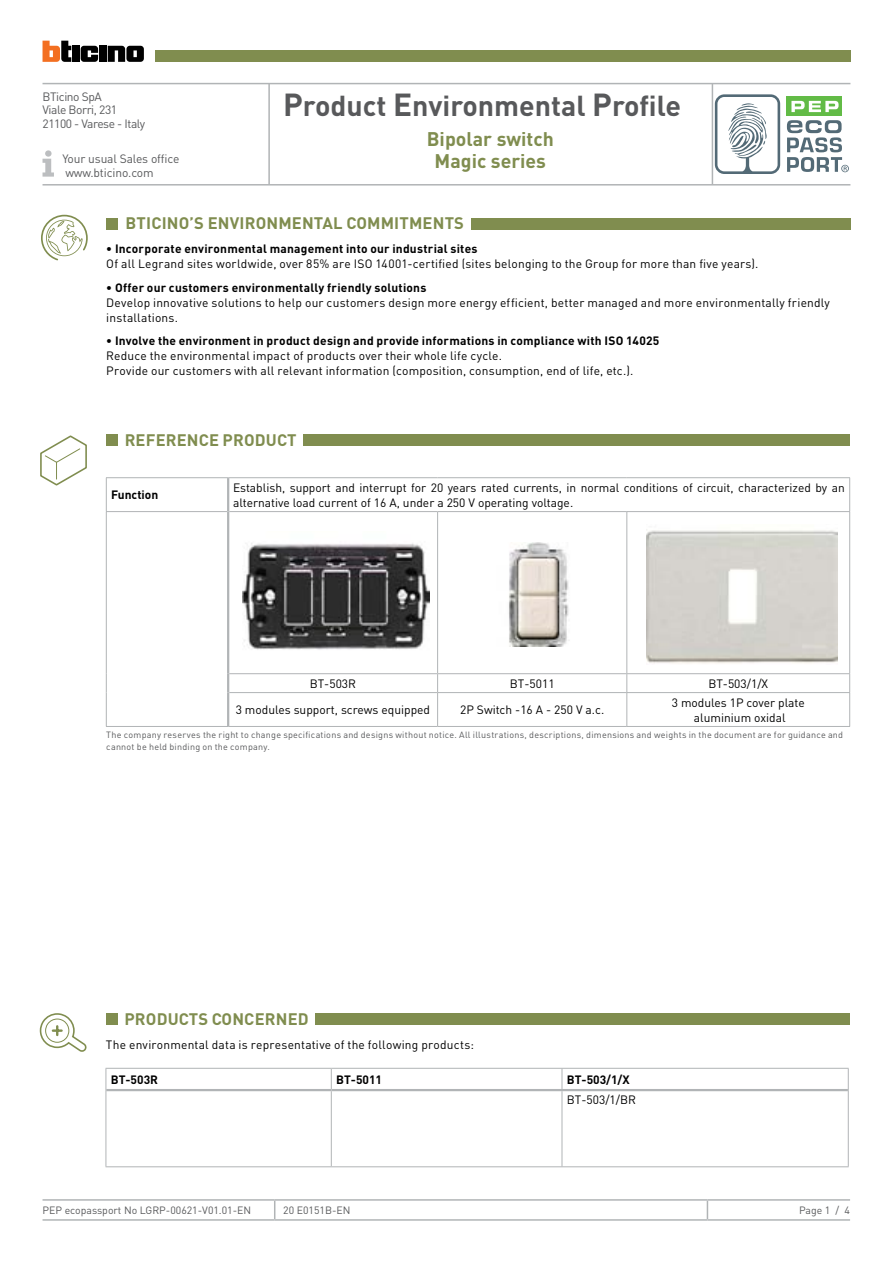
<style>
.page{position:relative;width:893px;height:1263px;background:#fff}
.page>*{position:absolute;margin:0;border:0;box-sizing:border-box;transform-origin:0 0}
.t1{font:700 28.5px "DIN Pro";color:#58595b}
.t2{font:700 19.5px/22.5px "DIN Pro";color:#808d4f;text-align:center}
.t3{font:700 16.5px "DIN Pro";letter-spacing:.01em;color:#808d4f}
.t4{font:12px/15px "DIN Pro";letter-spacing:.015em;color:#000}
.t5{font:700 12px "DIN Pro";letter-spacing:.015em;color:#000}
.t6{font:12px/13.5px "DIN Pro";letter-spacing:-.035em;color:#58595b}
.t7{font:12px/13.5px "DIN Pro";letter-spacing:-.01em;color:#58595b}
.t8{font:10.5px "DIN Pro";color:#58595b}
.t9{font:9px/12px "DIN Pro";letter-spacing:.025em;color:#58595b}
.s1{font-size:31.5px}
</style>
<div class="page">
<hr style="left:43px;top:1199px;width:232px;height:2px;background:#b1b4b6">
<hr style="left:275px;top:1199px;width:432px;height:2px;background:#b1b4b6">
<svg style="left:274px;top:1201px;width:1px;height:18px"></svg>
<hr style="left:707px;top:1199px;width:143px;height:2px;background:#b1b4b6">
<svg style="left:707px;top:1201px;width:1px;height:18px"></svg>
<hr style="left:43px;top:1219px;width:232px;height:2px;background:#b1b4b6">
<hr style="left:275px;top:1219px;width:432px;height:2px;background:#b1b4b6">
<hr style="left:707px;top:1219px;width:143px;height:2px;background:#b1b4b6">
<div style="left:786px;top:97px;width:56px;height:19px;background:#62bb46"></div>
<svg style="left:791px;top:101px;width:47px;height:11px"></svg>
<svg style="left:715px;top:94px;width:65px;height:80px"></svg>
<svg style="left:787px;top:120px;width:62px;height:52px"></svg>
<hr style="left:43px;top:83px;width:807px;height:1px;background:#b1b4b6">
<hr style="left:43px;top:184px;width:807px;height:2px;background:#b1b4b6">
<hr style="left:268px;top:84px;width:2px;height:100px;background:#b1b4b6">
<hr style="left:712px;top:84px;width:1px;height:100px;background:#b1b4b6">
<div style="left:155px;top:50px;width:695px;height:12px;background:#808d4f"></div>
<svg style="left:43px;top:150px;width:11px;height:27px"></svg>
<svg style="left:41px;top:215px;width:47px;height:45px"></svg>
<svg style="left:81px;top:46px;width:17px;height:16px"></svg>
<div style="left:99px;top:46px;width:7px;height:16px;background:#000"></div>
<div style="left:72px;top:46px;width:7px;height:16px;background:#000"></div>
<svg style="left:43px;top:41px;width:28px;height:21px"></svg>
<svg style="left:108px;top:46px;width:36px;height:16px"></svg>
<div style="left:106px;top:218px;width:12px;height:11px;background:#808d4f"></div>
<div style="left:471px;top:218px;width:379px;height:11px;background:#808d4f"></div>
<div style="left:106px;top:1013px;width:12px;height:12px;background:#808d4f"></div>
<div style="left:315px;top:1013px;width:535px;height:12px;background:#808d4f"></div>
<div style="left:106px;top:434px;width:12px;height:12px;background:#808d4f"></div>
<div style="left:303px;top:434px;width:547px;height:12px;background:#808d4f"></div>
<hr style="left:106px;top:477px;width:122px;height:1px;background:#b1b4b6">
<hr style="left:106px;top:478px;width:1px;height:33px;background:#b1b4b6">
<hr style="left:106px;top:511px;width:121px;height:1px;background:#b1b4b6">
<hr style="left:106px;top:512px;width:1px;height:162px;background:#b1b4b6">
<svg style="left:106px;top:674px;width:1px;height:19px"></svg>
<hr style="left:106px;top:693px;width:1px;height:33px;background:#b1b4b6">
<hr style="left:229px;top:692px;width:209px;height:1px;background:#b1b4b6">
<hr style="left:438px;top:692px;width:189px;height:1px;background:#b1b4b6">
<hr style="left:627px;top:692px;width:223px;height:1px;background:#b1b4b6">
<hr style="left:106px;top:726px;width:122px;height:1px;background:#b1b4b6">
<hr style="left:228px;top:726px;width:210px;height:1px;background:#b1b4b6">
<hr style="left:438px;top:726px;width:189px;height:1px;background:#b1b4b6">
<hr style="left:627px;top:726px;width:223px;height:1px;background:#b1b4b6">
<hr style="left:228px;top:477px;width:210px;height:1px;background:#b1b4b6">
<hr style="left:438px;top:477px;width:189px;height:1px;background:#b1b4b6">
<hr style="left:627px;top:477px;width:223px;height:1px;background:#b1b4b6">
<hr style="left:849px;top:478px;width:1px;height:33px;background:#b1b4b6">
<hr style="left:229px;top:511px;width:209px;height:1px;background:#b1b4b6">
<hr style="left:438px;top:511px;width:189px;height:1px;background:#b1b4b6">
<hr style="left:437px;top:512px;width:1px;height:161px;background:#b1b4b6">
<hr style="left:627px;top:511px;width:223px;height:1px;background:#b1b4b6">
<hr style="left:626px;top:512px;width:1px;height:161px;background:#b1b4b6">
<hr style="left:849px;top:512px;width:1px;height:161px;background:#b1b4b6">
<hr style="left:229px;top:673px;width:209px;height:1px;background:#b1b4b6">
<hr style="left:438px;top:673px;width:189px;height:1px;background:#b1b4b6">
<svg style="left:437px;top:674px;width:1px;height:18px"></svg>
<hr style="left:627px;top:673px;width:223px;height:1px;background:#b1b4b6">
<svg style="left:626px;top:674px;width:1px;height:18px"></svg>
<svg style="left:849px;top:674px;width:1px;height:18px"></svg>
<hr style="left:437px;top:693px;width:1px;height:33px;background:#b1b4b6">
<hr style="left:626px;top:693px;width:1px;height:33px;background:#b1b4b6">
<hr style="left:849px;top:693px;width:1px;height:33px;background:#b1b4b6">
<hr style="left:227px;top:478px;width:2px;height:34px;background:#b1b4b6">
<hr style="left:227px;top:512px;width:2px;height:162px;background:#b1b4b6">
<svg style="left:227px;top:674px;width:2px;height:19px"></svg>
<hr style="left:227px;top:693px;width:2px;height:33px;background:#b1b4b6">
<img style="left:242px;top:543px;width:187px;height:107px">
<img style="left:509px;top:542px;width:60px;height:105px">
<img style="left:646px;top:529px;width:191px;height:135px">
<hr style="left:106px;top:1068px;width:225px;height:1px;background:#b1b4b6">
<svg style="left:106px;top:1069px;width:1px;height:20px"></svg>
<hr style="left:331px;top:1068px;width:231px;height:1px;background:#b1b4b6">
<svg style="left:331px;top:1069px;width:1px;height:20px"></svg>
<hr style="left:562px;top:1068px;width:287px;height:1px;background:#b1b4b6">
<svg style="left:562px;top:1069px;width:1px;height:20px"></svg>
<svg style="left:848px;top:1069px;width:1px;height:21px"></svg>
<hr style="left:106px;top:1090px;width:1px;height:76px;background:#b1b4b6">
<hr style="left:331px;top:1091px;width:1px;height:75px;background:#b1b4b6">
<hr style="left:562px;top:1091px;width:1px;height:75px;background:#b1b4b6">
<hr style="left:848px;top:1090px;width:1px;height:76px;background:#b1b4b6">
<hr style="left:106px;top:1166px;width:225px;height:1px;background:#b1b4b6">
<hr style="left:331px;top:1166px;width:231px;height:1px;background:#b1b4b6">
<hr style="left:562px;top:1166px;width:287px;height:1px;background:#b1b4b6">
<hr style="left:106px;top:1089px;width:225px;height:2px;background:#b1b4b6">
<hr style="left:331px;top:1089px;width:231px;height:2px;background:#b1b4b6">
<hr style="left:562px;top:1089px;width:286px;height:2px;background:#b1b4b6">
<svg style="left:40px;top:435px;width:47px;height:50px"></svg>
<svg style="left:40px;top:1013px;width:47px;height:39px"></svg>
<p class="t6" style="left:43px;top:89px;width:104px">BTicino SpA<br>Viale Borri, 231<br>21100 - Varese - Italy</p>
<p class="t7" style="left:62px;top:152px;width:118px">Your usual Sales office www.bticino.com</p>
<h1 class="t1" style="left:283px;top:86px;width:399px"><span class="s1">P</span>roduct <span class="s1">E</span>nvironmental <span class="s1">P</span>rofile</h1>
<h2 class="t2" style="left:427px;top:127px;width:129px">Bipolar switch<br>Magic series</h2>
<h3 class="t3" style="left:126px;top:212px;width:340px">BTICINO’s envi ron mental commitments</h3>
<p class="t5" style="left:106px;top:240px;width:373px">• Incorporate environmental management into our industrial sites</p>
<p class="t4" style="left:106px;top:256px;width:654px">Of all Legrand sites worldwide, over 85% are ISO 14001-certified (sites belonging to the Group for more than five years).</p>
<p class="t5" style="left:106px;top:279px;width:322px">• Offer our customers environmentally friendly solutions</p>
<p class="t4" style="left:106px;top:294px;width:725px">Develop innovative solutions to help our customers design more energy efficient, better managed and more environmentally friendly installations.</p>
<p class="t5" style="left:106px;top:332px;width:555px">• Involve the environment in product design and provide informations in compliance with ISO 14025</p>
<p class="t4" style="left:106px;top:348px;width:528px">Reduce the environmental impact of products over their whole life cycle.<br>Provide our customers with all relevant information (composition, consumption, end of life, etc.).</p>
<h3 class="t3" style="left:125px;top:429px;width:163px">reference product</h3>
<p class="t5" style="left:111px;top:487px;width:49px">Function</p>
<p class="t4" style="left:233px;top:479px;width:613px">Establish, support and interrupt for 20 years rated currents, in normal conditions of circuit, characterized by an alternative load current of 16 A, under a 250 V operating voltage.</p>
<p class="t4" style="left:310px;top:675px;width:48px">BT-503R</p>
<p class="t4" style="left:510px;top:675px;width:46px">BT-5011</p>
<p class="t4" style="left:708px;top:675px;width:61px">BT-503/1/X</p>
<p class="t4" style="left:236px;top:702px;width:196px">3 modules support, screws equipped</p>
<p class="t4" style="left:460px;top:702px;width:146px">2P Switch -16 A - 250 V a.c.</p>
<p class="t4" style="left:672px;top:694px;width:135px;text-align:center">3 modules 1P cover plate aluminium oxidal</p>
<p class="t9" style="left:106px;top:728px;width:738px">The company reserves the right to change specifications and designs without notice. All illustrations, descriptions, dimensions and weights in the document are for guidance and cannot be held binding on the company.</p>
<h3 class="t3" style="left:124px;top:1008px;width:99px">Products conc</h3>
<h3 class="t3" style="left:255px;top:1008px;width:56px">ern ed</h3>
<p class="t4" style="left:106px;top:1036px;width:370px">The environmental data is representative of the following products:</p>
<p class="t5" style="left:111px;top:1071px;width:49px">BT-503R</p>
<p class="t5" style="left:336px;top:1071px;width:47px">BT-5011</p>
<p class="t5" style="left:567px;top:1071px;width:64px">BT-503/1/X</p>
<p class="t4" style="left:567px;top:1092px;width:71px">BT-503/1/BR</p>
<p class="t8" style="left:43px;top:1203px;width:210px">PEP ecopassport No LGRP-00621-V01.01-EN</p>
<p class="t8" style="left:283px;top:1203px;width:69px">20 E0151B-EN</p>
<p class="t8" style="left:799px;top:1203px;width:53px">Page 1 / 4</p>
</div>
